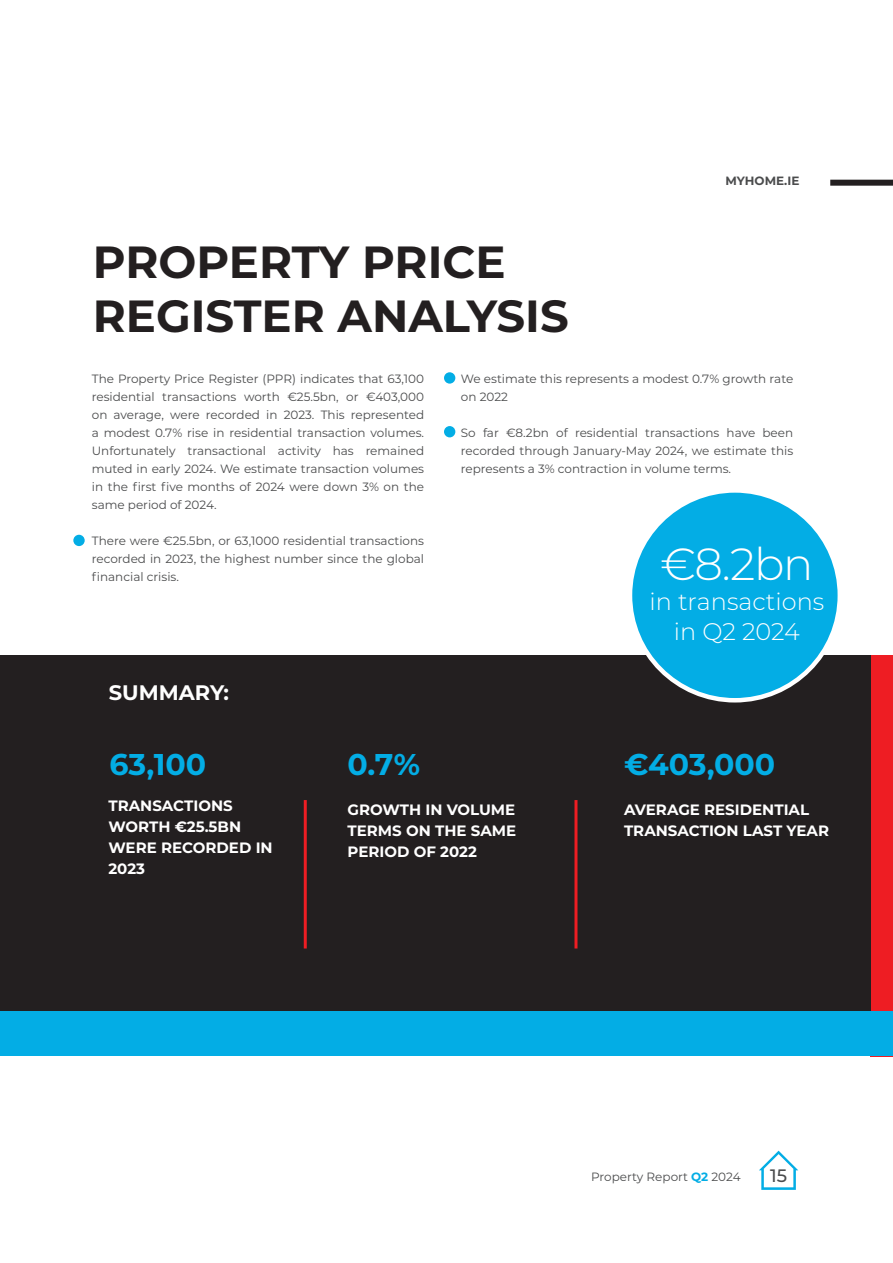
<style>
.page{position:relative;width:893px;height:1263px;background:#fff}
.page>*{position:absolute;margin:0;border:0;box-sizing:border-box;transform-origin:0 0}
.Title_7{font:700 45px/54px "Montserrat";color:#231f20}
.Text_02{font:300 45px "Montserrat";color:#fff}
.Title_03{font:700 30px "Montserrat";color:#03ade5}
.Text_02-2{font:300 24px "Montserrat";color:#fff}
.Text_02-3{font:700 21px "Montserrat";color:#fff}
.t1{font:500 18px "Montserrat";color:#4b4c4d}
.t2{font:700 15px/21px "Montserrat";color:#fff}
.Text_01_Left{font:12px/18px "Montserrat";color:#4b4c4d;text-align:justify}
.Text_01_Left-2{font:700 12px "Montserrat";color:#4b4c4d}
.s1{font-weight:700;color:#03ade5}
</style>
<div class="page">
<div style="left:871px;top:655px;width:22px;height:401px;background:#ee1d23"></div>
<div style="left:0;top:655px;width:871px;height:368px;background:#231f20"></div>
<hr style="left:304px;top:800px;width:3px;height:148px;background:#ee1d23">
<hr style="left:574px;top:800px;width:3px;height:148px;background:#ee1d23">
<div style="left:630px;top:490px;width:210px;height:210px;background:#03ade5;border-radius:50%"></div>
<div style="left:0;top:1011px;width:893px;height:45px;background:#03ade5"></div>
<div style="left:73px;top:535px;width:12px;height:11px;background:#03ade5;border-radius:50%"></div>
<div style="left:444px;top:372px;width:11px;height:12px;background:#03ade5;border-radius:50%"></div>
<div style="left:444px;top:426px;width:11px;height:11px;background:#03ade5;border-radius:50%"></div>
<svg style="left:759px;top:1151px;width:39px;height:39px"></svg>
<div style="left:830px;top:180px;width:63px;height:6px;background:#231f20"></div>
<p class="Title_7" style="left:93px;top:233px;width:477px">PROPERTY PRICE<br>REGISTER ANALYSIS</p>
<p class="Text_01_Left-2" style="left:725px;top:172px;width:76px">MYHOME.IE</p>
<p class="Text_01_Left" style="left:92px;top:369px;width:334px">The Property Price Register (PPR) indicates that 63,100 residential transactions worth €25.5bn, or €403,000 on average, were recorded in 2023. This represented a modest 0.7% rise in residential transaction volumes.<br>Unfortunately transactional activity has remained muted in early 2024. We estimate transaction volumes in the first five months of 2024 were down 3% on the same period of 2024.</p>
<p class="Text_01_Left" style="left:92px;top:531px;width:334px">There were €25.5bn, or 63,1000 residential transactions recorded in 2023, the highest number since the global financial crisis.</p>
<p class="Text_02-3" style="left:109px;top:678px;width:122px">SUMMARY:</p>
<p class="Text_01_Left" style="left:461px;top:369px;width:334px">We estimate this represents a modest 0.7% growth rate on 2022</p>
<p class="Text_01_Left" style="left:461px;top:423px;width:334px">So far €8.2bn of residential transactions have been recorded through January-May 2024, we estimate this represents a 3% contraction in volume terms.</p>
<p class="Text_02" style="left:660px;top:534px;width:154px">€8.2bn</p>
<p class="Text_02-2" style="left:649px;top:586px;width:176px">in transactions</p>
<p class="Text_02-2" style="left:674px;top:616px;width:127px">in Q2 2024</p>
<p class="Title_03" style="left:109px;top:742px;width:98px">63,100</p>
<p class="Title_03" style="left:348px;top:742px;width:74px">0.7%</p>
<p class="Title_03" style="left:624px;top:742px;width:153px">€403,000</p>
<p class="t2" style="left:108px;top:794px;width:166px">TRANSACTIONS<br>WORTH €25.5BN<br>WERE RECORDED IN<br>2023</p>
<p class="t2" style="left:348px;top:798px;width:170px;text-align:justify">GROWTH IN VOLUME TERMS ON THE SAME PERIOD OF 2022</p>
<p class="t2" style="left:624px;top:798px;width:207px">AVERAGE RESIDENTIAL<br>TRANSACTION LAST YEAR</p>
<p class="Text_01_Left" style="left:591px;top:1167px;width:151px">Property Report <span class="s1">Q2</span> 2024</p>
<p class="t1" style="left:770px;top:1163px;width:18px">15</p>
</div>
